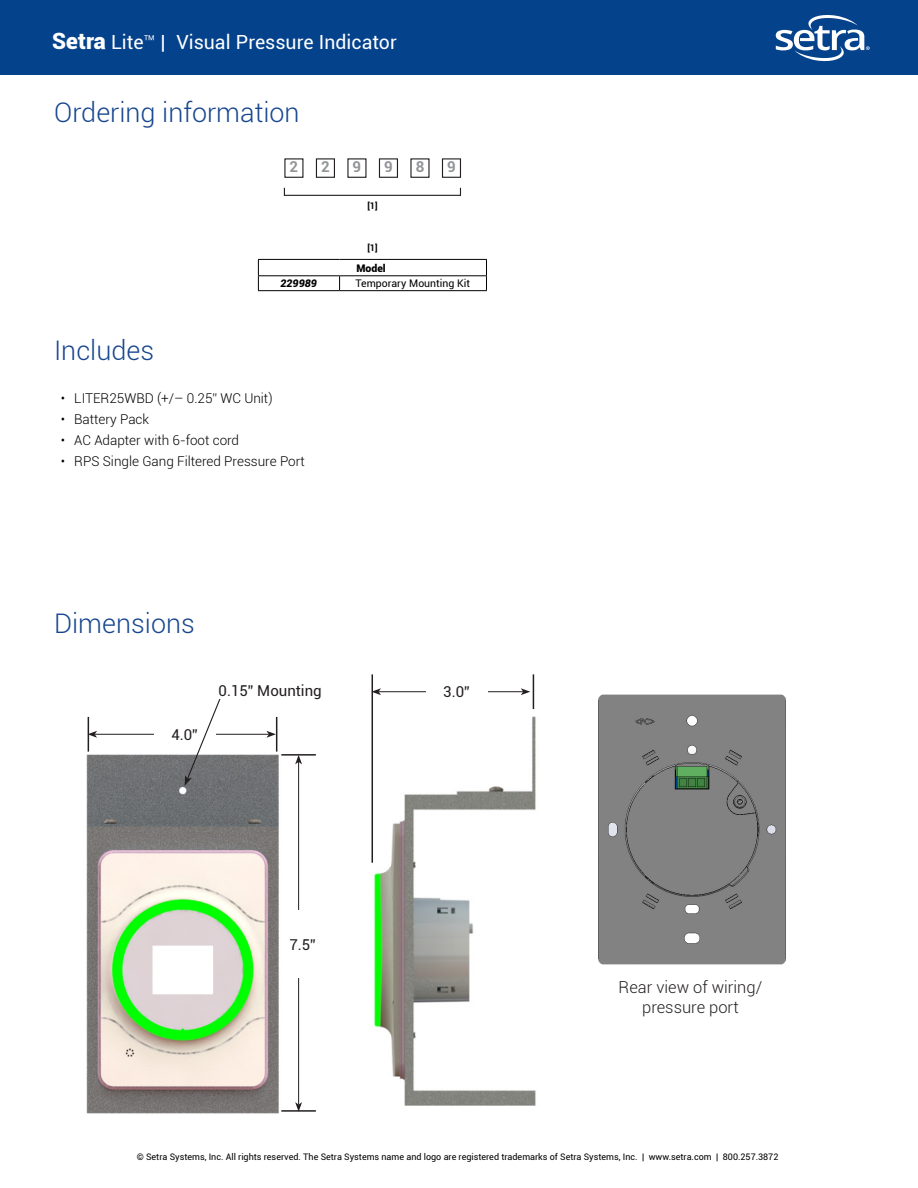
<style>
.page{position:relative;width:918px;height:1188px;background:#fff}
.page>*{position:absolute;margin:0;border:0;box-sizing:border-box;transform-origin:0 0}
.t1{font:300 27px "Roboto";color:#17468e}
.t2{font:19.5px "Roboto";color:#fff}
.t3{font:300 16.5px/19.8px "Roboto";color:#231f20;text-align:center}
.t4{font:15px "Roboto";color:#231f20}
.t5{font:700 15px "Roboto";color:#939598}
.t6{font:300 13.5px "Roboto";color:#000}
.t7{font:10.5px "Roboto";color:#000}
.t8{font:italic 900 10.5px "Roboto";color:#000}
.t9{font:900 10.5px "Roboto";color:#000}
.t10{font:9px "Roboto";color:#000}
.t11{font:700 9px "Roboto";color:#000}
.s1{font-weight:900;font-size:22.5px}
.s2{font-weight:300}
</style>
<div class="page">
<img style="left:371px;top:677px;width:165px;height:429px">
<div style="left:365px;top:682px;width:26px;height:184px;background:#fff"></div>
<div style="left:378px;top:653px;width:169px;height:60px;background:#fff"></div>
<div style="left:0;top:0;width:918px;height:74px;background:#05428c"></div>
<svg style="left:776px;top:15px;width:94px;height:47px"></svg>
<div style="left:284px;top:158px;width:19px;height:20px;border:1px solid #231f20"></div>
<div style="left:347px;top:158px;width:20px;height:20px;border:1px solid #231f20"></div>
<div style="left:410px;top:158px;width:20px;height:20px;border:1px solid #231f20"></div>
<div style="left:316px;top:158px;width:19px;height:20px;border:1px solid #231f20"></div>
<div style="left:379px;top:158px;width:19px;height:20px;border:1px solid #231f20"></div>
<div style="left:442px;top:158px;width:19px;height:20px;border:1px solid #231f20"></div>
<div style="left:284px;top:187px;width:177px;height:9px;border:1px solid #231f20"></div>
<hr style="left:258px;top:259px;width:82px;height:1px;background:#000">
<hr style="left:340px;top:259px;width:147px;height:1px;background:#000">
<hr style="left:258px;top:275px;width:82px;height:1px;background:#000">
<svg style="left:258px;top:260px;width:1px;height:30px"></svg>
<hr style="left:340px;top:275px;width:147px;height:1px;background:#000">
<svg style="left:339px;top:276px;width:1px;height:14px"></svg>
<svg style="left:486px;top:260px;width:1px;height:30px"></svg>
<hr style="left:258px;top:290px;width:82px;height:1px;background:#000">
<hr style="left:340px;top:290px;width:147px;height:1px;background:#000">
<img style="left:598px;top:694px;width:188px;height:271px">
<img style="left:86px;top:735px;width:210px;height:379px">
<hr style="left:88px;top:717px;width:1px;height:35px;background:#231f20">
<hr style="left:276px;top:717px;width:1px;height:35px;background:#231f20">
<hr style="left:95px;top:734px;width:174px;height:1px;background:#231f20">
<svg style="left:89px;top:731px;width:8px;height:7px"></svg>
<svg style="left:266px;top:731px;width:10px;height:7px"></svg>
<div style="left:154px;top:717px;width:61px;height:35px;background:#fff"></div>
<hr style="left:281px;top:754px;width:35px;height:2px;background:#231f20">
<hr style="left:281px;top:1110px;width:35px;height:2px;background:#231f20">
<hr style="left:298px;top:762px;width:1px;height:343px;background:#231f20">
<svg style="left:295px;top:755px;width:7px;height:9px"></svg>
<svg style="left:295px;top:1102px;width:7px;height:10px"></svg>
<div style="left:289px;top:910px;width:27px;height:68px;background:#fff"></div>
<svg style="left:185px;top:699px;width:36px;height:87px"></svg>
<hr style="left:372px;top:674px;width:1px;height:189px;background:#231f20">
<hr style="left:533px;top:674px;width:1px;height:35px;background:#231f20">
<hr style="left:379px;top:691px;width:144px;height:1px;background:#231f20">
<svg style="left:373px;top:688px;width:8px;height:7px"></svg>
<svg style="left:521px;top:688px;width:9px;height:7px"></svg>
<div style="left:426px;top:674px;width:61px;height:35px;background:#fff"></div>
<p class="t2" style="left:52px;top:29px;width:346px"><span class="s1">Setra</span> Lite<span class="s2">™</span> | Visual Pressure Indicator</p>
<p class="t1" style="left:54px;top:94px;width:247px">Ordering information</p>
<p class="t5" style="left:290px;top:156px;width:10px">2</p>
<p class="t5" style="left:321px;top:156px;width:10px">2</p>
<p class="t5" style="left:353px;top:156px;width:10px">9</p>
<p class="t5" style="left:384px;top:156px;width:10px">9</p>
<p class="t5" style="left:416px;top:156px;width:10px">8</p>
<p class="t5" style="left:447px;top:156px;width:10px">9</p>
<p class="t11" style="left:367px;top:199px;width:12px">[1]</p>
<p class="t11" style="left:367px;top:242px;width:12px">[1]</p>
<p class="t9" style="left:356px;top:260px;width:31px">Model</p>
<p class="t1" style="left:54px;top:332px;width:102px">Includes</p>
<p class="t8" style="left:280px;top:276px;width:38px">229989</p>
<p class="t7" style="left:355px;top:276px;width:116px">Temporary Mounting Kit</p>
<p class="t6" style="left:61px;top:389px;width:213px">• LITER25WBD (+/– 0.25” WC Unit)</p>
<p class="t6" style="left:61px;top:410px;width:90px">• Battery Pack</p>
<p class="t6" style="left:61px;top:431px;width:180px">• AC Adapter with 6-foot cord</p>
<p class="t6" style="left:61px;top:452px;width:246px">• RPS Single Gang Filtered Pressure Port</p>
<p class="t1" style="left:54px;top:604px;width:142px">Dimensions</p>
<p class="t4" style="left:171px;top:724px;width:28px">4.0”</p>
<p class="t4" style="left:219px;top:680px;width:105px">0.15” Mounting</p>
<p class="t4" style="left:443px;top:682px;width:28px">3.0”</p>
<p class="t4" style="left:289px;top:934px;width:28px">7.5”</p>
<p class="t3" style="left:619px;top:977px;width:145px">Rear view of wiring/ pressure port</p>
<p class="t10" style="left:137px;top:1150px;width:643px">© Setra Systems, Inc. All rights reserved. The Setra Systems name and logo are registered trademarks of Setra Systems, Inc. | www.setra.com | 800.257.3872</p>
</div>
